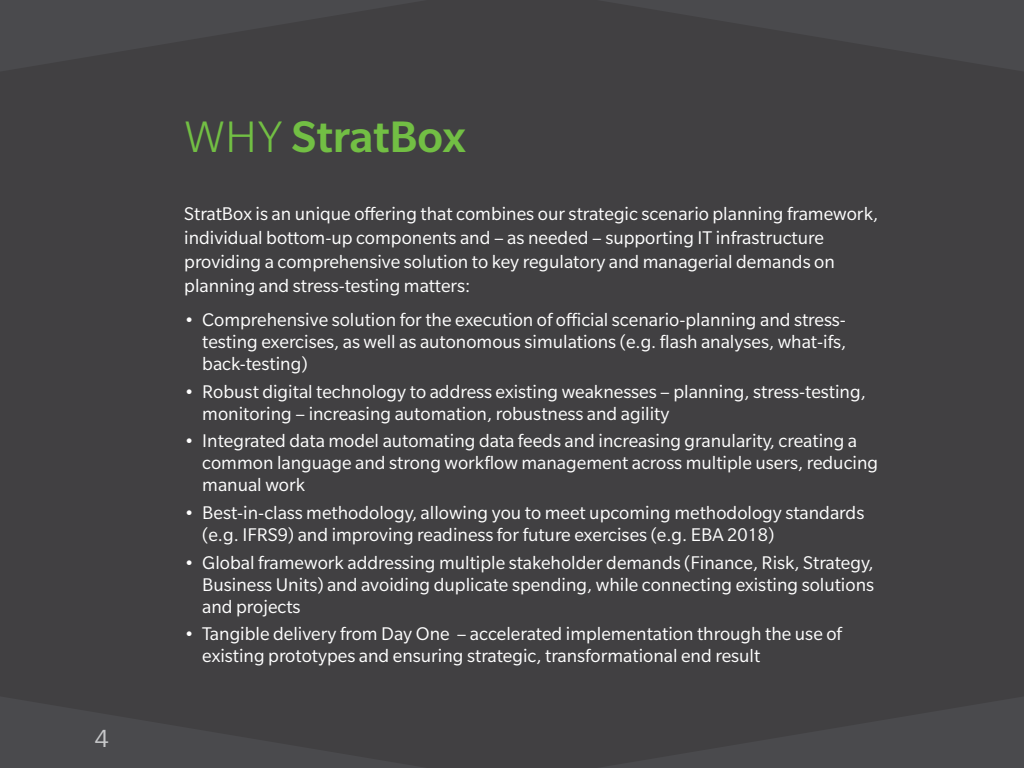
<style>
.page{position:relative;width:1024px;height:768px;background:#414042}
.page>*{position:absolute;margin:0;border:0;box-sizing:border-box;transform-origin:0 0}
.t1{font:500 48px "Slate Pro";color:#72bf44}
.t2{font:27px "Slate Pro";color:#c7c8ca}
.t3{font:20px/22px "Slate Pro";color:#fff}
.s1{font-weight:300}
</style>
<div class="page">
<svg style="left:0;top:0;width:421px;height:71px;fill:#4a4a4d"></svg>
<svg style="left:0;top:697px;width:421px;height:71px;fill:#4a4a4d"></svg>
<svg style="left:603px;top:0;width:421px;height:71px;fill:#4a4a4d"></svg>
<svg style="left:603px;top:697px;width:421px;height:71px;fill:#4a4a4d"></svg>
<h2 class="t2" style="left:95px;top:724px;width:15px">4</h2>
<h1 class="t1" style="left:184px;top:111px;width:283px"><span class="s1">WHY</span> StratBox</h1>
<p class="t3" style="left:184px;top:202px;width:695px;line-height:24px">StratBox is an unique offering that combines our strategic scenario planning framework, individual bottom-up components and – as needed – supporting IT infrastructure providing a comprehensive solution to key regulatory and managerial demands on planning and stress-testing matters:</p>
<p class="t3" style="left:202px;top:309px;width:645px;text-align:justify;text-indent:-18px">• Comprehensive solution for the execution of official scenario-planning and stress&shy;testing exercises, as well as autonomous simulations (e.g. flash analyses, what-ifs, back-testing)</p>
<p class="t3" style="left:202px;top:380px;width:665px;text-indent:-18px">• Robust digital technology to address existing weaknesses – planning, stress-testing, monitoring – increasing automation, robustness and agility</p>
<p class="t3" style="left:202px;top:430px;width:677px;text-indent:-18px">• Integrated data model automating data feeds and increasing granularity, creating a common language and strong workflow management across multiple users, reducing manual work</p>
<p class="t3" style="left:202px;top:502px;width:664px;text-indent:-18px">• Best-in-class methodology, allowing you to meet upcoming methodology standards (e.g. IFRS9) and improving readiness for future exercises (e.g. EBA 2018)</p>
<p class="t3" style="left:202px;top:551px;width:673px;text-align:justify;text-indent:-18px">• Global framework addressing multiple stakeholder demands (Finance, Risk, Strategy, Business Units) and avoiding duplicate spending, while connecting existing solutions and projects</p>
<p class="t3" style="left:202px;top:623px;width:641px;text-indent:-18px">• Tangible delivery from Day One – accelerated implementation through the use of existing prototypes and ensuring strategic, transformational end result</p>
</div>
